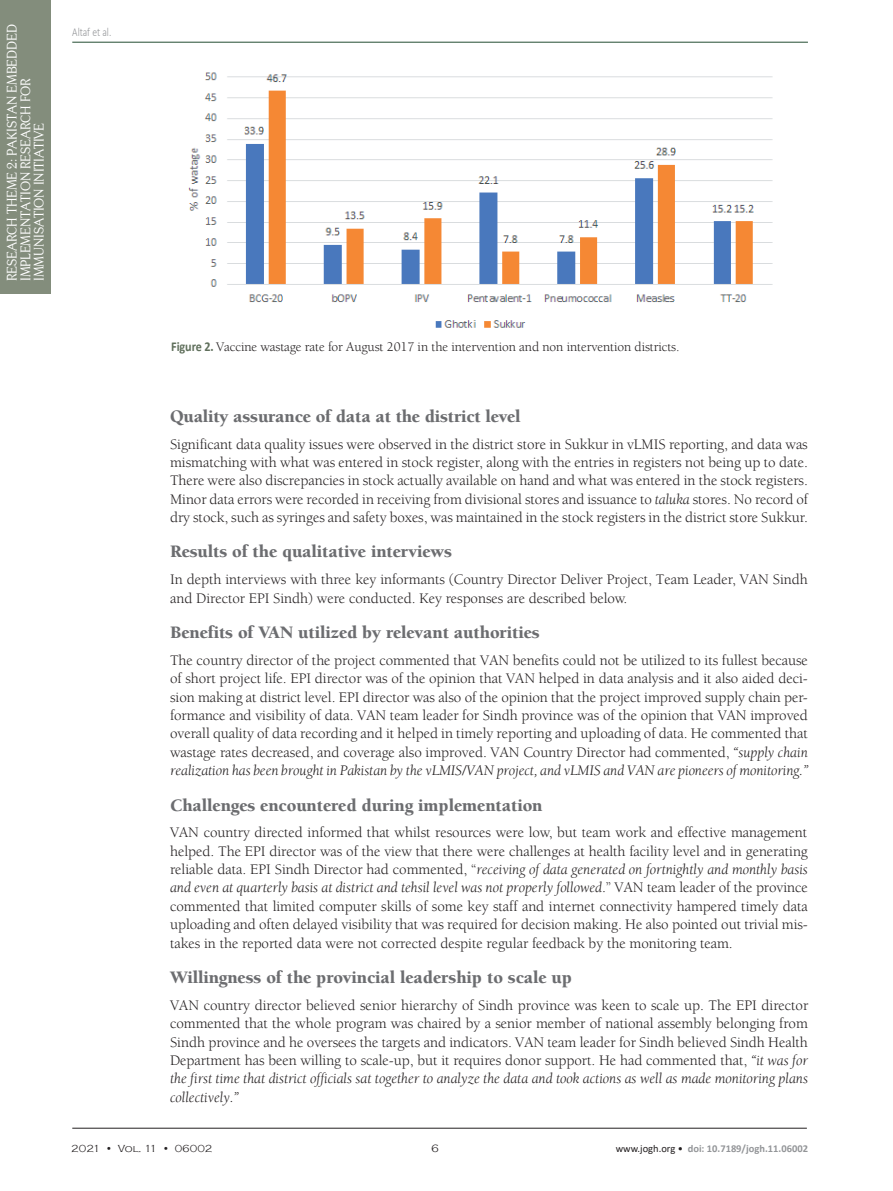
<style>
.page{position:relative;width:893px;height:1191px;background:#fff}
.page>*{position:absolute;margin:0;border:0;box-sizing:border-box;transform-origin:0 0}
.Podnaslovi_PAPERS_2{font:900 18px "Berkeley Std";letter-spacing:-.005em;color:#6c6d70}
.t1{font:18px "Centabel";color:#fff}
.Tekst_Osnovni{font:15px/18.3px "Berkeley Std";letter-spacing:-.005em;color:#231f20;text-align:justify}
.potpisi_slike{font:13.5px "Berkeley Std";letter-spacing:-.01em;color:#231f20}
.t2{font:13.5px/13.5px "Centabel";letter-spacing:-.01em;color:#fff}
.t3{font:300 12px "Calibri";color:#939598;scale:.8 1}
.t4{font:300 10.95px "Copperplate Gothic";color:#231f20}
.t5{font:700 10.5px "Calibri";color:#939598}
.t6{font:300 10.5px "Copperplate Gothic";color:#231f20}
.s1{font-family:"Calibri";font-weight:700;color:#5f6f5b}
.s2{font-style:italic}
.s3{font-weight:400;color:#231f20}
</style>
<div class="page">
<hr style="left:72px;top:1128px;width:735px;height:1px;background:#231f20">
<hr style="left:72px;top:42px;width:736px;height:1px;background:#244d32">
<div style="left:0;top:0;width:51px;height:293px;background:#838d7c"></div>
<img style="left:188px;top:72px;width:585px;height:256px">
<p class="t2" style="left:5px;top:281px;width:258px;rotate:-90deg">RESEARCH THEME 2: PAKISTAN EMBEDDED</p>
<p class="t2" style="left:19px;top:281px;width:204px;rotate:-90deg">IMPLEMENTATION RESEARCH FOR<br>IMMUNISATION INITIATIVE</p>
<p class="t1" style="left:13px;top:281px;width:103px;rotate:-90deg">VIEWPOINTS</p>
<p class="t3" style="left:72px;top:25px;width:50px">Altaf et al.</p>
<p class="potpisi_slike" style="left:171px;top:340px;width:510px"><span class="s1">Figure 2.</span> Vaccine wastage rate for August 2017 in the intervention and non intervention districts.</p>
<p class="Podnaslovi_PAPERS_2" style="left:170px;top:406px;width:352px">Quality assurance of data at the district level</p>
<p class="Tekst_Osnovni" style="left:170px;top:435px;width:639px">Significant data quality issues were observed in the district store in Sukkur in vLMIS reporting, and data was mismatching with what was entered in stock register, along with the entries in registers not being up to date.<br>There were also discrepancies in stock actually available on hand and what was entered in the stock registers.<br>Minor data errors were recorded in receiving from divisional stores and issuance to <span class="s2">taluka</span> stores. No record of dry stock, such as syringes and safety boxes, was maintained in the stock registers in the district store Sukkur.</p>
<p class="Podnaslovi_PAPERS_2" style="left:170px;top:542px;width:283px">Results of the qualitative interviews</p>
<p class="Tekst_Osnovni" style="left:170px;top:571px;width:639px">In depth interviews with three key informants (Country Director Deliver Project, Team Leader, VAN Sindh and Director EPI Sindh) were conducted. Key responses are described below.</p>
<p class="Podnaslovi_PAPERS_2" style="left:170px;top:623px;width:371px">Benefits of VAN utilized by relevant authorities</p>
<p class="Tekst_Osnovni" style="left:170px;top:651px;width:640px">The country director of the project commented that VAN benefits could not be utilized to its fullest because of short project life. EPI director was of the opinion that VAN helped in data analysis and it also aided deci&shy;sion making at district level. EPI director was also of the opinion that the project improved supply chain per&shy;formance and visibility of data. VAN team leader for Sindh province was of the opinion that VAN improved overall quality of data recording and it helped in timely reporting and uploading of data. He commented that wastage rates decreased, and coverage also improved. VAN Country Director had commented, <span class="s2">“supply chain realization has been brought in Pakistan by the vLMIS/VAN project, and vLMIS and VAN are pioneers of monitoring.”</span></p>
<p class="Podnaslovi_PAPERS_2" style="left:170px;top:795px;width:374px">Challenges encountered during implementation</p>
<p class="Tekst_Osnovni" style="left:170px;top:823px;width:639px">VAN country directed informed that whilst resources were low, but team work and effective management helped. The EPI director was of the view that there were challenges at health facility level and in generating reliable data. EPI Sindh Director had commented, “<span class="s2">receiving of data generated on fortnightly and monthly basis and even at quarterly basis at district and tehsil level was not properly followed</span>.” VAN team leader of the province commented that limited computer skills of some key staff and internet connectivity hampered timely data uploading and often delayed visibility that was required for decision making. He also pointed out trivial mis&shy;takes in the reported data were not corrected despite regular feedback by the monitoring team.</p>
<p class="Podnaslovi_PAPERS_2" style="left:170px;top:967px;width:404px">Willingness of the provincial leadership to scale up</p>
<p class="Tekst_Osnovni" style="left:170px;top:996px;width:640px">VAN country director believed senior hierarchy of Sindh province was keen to scale up. The EPI director commented that the whole program was chaired by a senior member of national assembly belonging from Sindh province and he oversees the targets and indicators. VAN team leader for Sindh believed Sindh Health Department has been willing to scale-up, but it requires donor support. He had commented that, <span class="s2">“it was for the first time that district officials sat together to analyze the data and took actions as well as made monitoring plans collectively.”</span></p>
<p class="t6" style="left:71px;top:1142px;width:143px">2021 • Vol. 11 • 06002</p>
<p class="t4" style="left:431px;top:1142px;width:9px">6</p>
<p class="t5" style="left:616px;top:1141px;width:194px"><span class="s3">www.jogh.org •</span> doi: 10.7189/jogh.11.06002</p>
</div>
